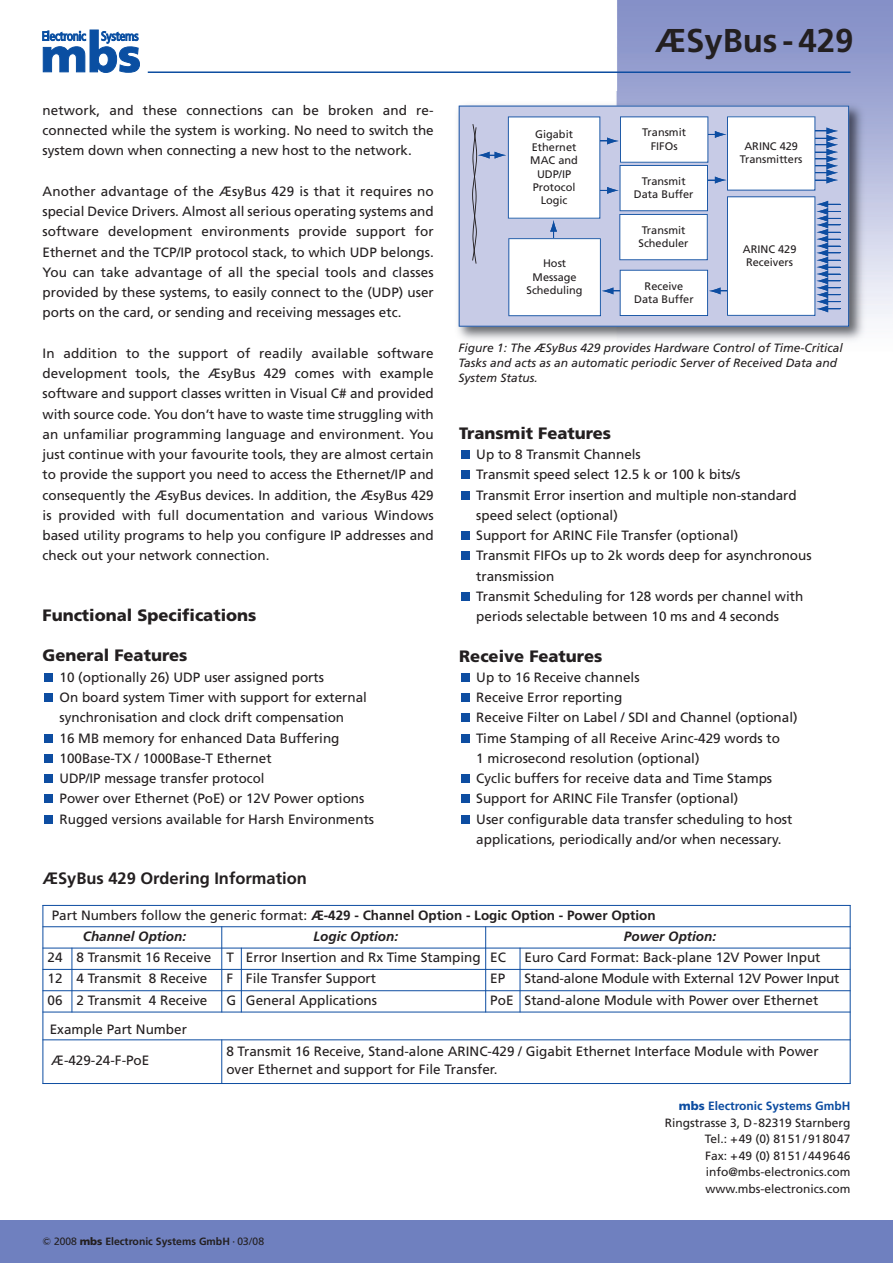
<style>
.page{position:relative;width:893px;height:1263px;background:#fff}
.page>*{position:absolute;margin:0;border:0;box-sizing:border-box;transform-origin:0 0}
.t1{font:700 33px "Frutiger LT";color:#231f20}
.t2{font:900 16.5px "Frutiger";color:#231f20}
.t3{font:700 16.5px "Frutiger";color:#231f20}
.t4{font:13.5px/20.2px "Frutiger";color:#231f20}
.t5{font:700 13.5px/21px "Frutiger";color:#231f20}
.t6{font:italic 700 13.5px "Frutiger";color:#231f20}
.t7{font:12px/16.5px "Frutiger";color:#231f20;text-align:right}
.t8{font:italic 12px/15px "Frutiger LT";color:#231f20}
.t9{font:10.95px/13.2px "Frutiger";color:#231f20;text-align:center}
.t10{font:700 10.5px "Frutiger";color:#231f20}
.s1{font-weight:400}
.s2{font-style:italic}
.s3{font-family:"Frutiger BQ";font-weight:400}
.s4{font-weight:900}
.s5{font-weight:900;color:#0d4da1}
.s6{font-weight:700;color:#0d4da1}
</style>
<div class="page">
<img style="left:469px;top:0;width:423px;height:459px">
<div style="left:44px;top:815px;width:9px;height:9px;background:#0d4da1"></div>
<div style="left:44px;top:795px;width:9px;height:8px;background:#0d4da1"></div>
<div style="left:44px;top:774px;width:9px;height:9px;background:#0d4da1"></div>
<div style="left:44px;top:754px;width:9px;height:9px;background:#0d4da1"></div>
<div style="left:44px;top:734px;width:9px;height:8px;background:#0d4da1"></div>
<div style="left:44px;top:693px;width:9px;height:9px;background:#0d4da1"></div>
<div style="left:44px;top:673px;width:9px;height:9px;background:#0d4da1"></div>
<div style="left:461px;top:450px;width:8px;height:9px;background:#0d4da1"></div>
<div style="left:461px;top:592px;width:8px;height:9px;background:#0d4da1"></div>
<div style="left:461px;top:552px;width:8px;height:8px;background:#0d4da1"></div>
<div style="left:461px;top:531px;width:8px;height:9px;background:#0d4da1"></div>
<div style="left:461px;top:491px;width:8px;height:9px;background:#0d4da1"></div>
<div style="left:461px;top:774px;width:8px;height:9px;background:#0d4da1"></div>
<div style="left:461px;top:734px;width:8px;height:8px;background:#0d4da1"></div>
<div style="left:461px;top:714px;width:8px;height:8px;background:#0d4da1"></div>
<div style="left:461px;top:693px;width:8px;height:9px;background:#0d4da1"></div>
<div style="left:461px;top:673px;width:8px;height:9px;background:#0d4da1"></div>
<div style="left:461px;top:471px;width:8px;height:8px;background:#0d4da1"></div>
<div style="left:461px;top:815px;width:8px;height:9px;background:#0d4da1"></div>
<div style="left:461px;top:795px;width:8px;height:8px;background:#0d4da1"></div>
<div style="left:0;top:1220px;width:892px;height:43px;background:#6f80bf"></div>
<hr style="left:148px;top:71px;width:702px;height:2px;background:#0d4da1">
<svg style="left:43px;top:30px;width:97px;height:43px"></svg>
<hr style="left:43px;top:905px;width:1px;height:179px;background:#0d4da1">
<hr style="left:72px;top:948px;width:1px;height:64px;background:#0d4da1">
<hr style="left:221px;top:926px;width:1px;height:86px;background:#0d4da1">
<hr style="left:221px;top:1039px;width:1px;height:45px;background:#0d4da1">
<hr style="left:241px;top:948px;width:1px;height:64px;background:#0d4da1">
<hr style="left:485px;top:926px;width:1px;height:86px;background:#0d4da1">
<hr style="left:520px;top:948px;width:1px;height:64px;background:#0d4da1">
<hr style="left:850px;top:905px;width:1px;height:179px;background:#0d4da1">
<hr style="left:43px;top:905px;width:807px;height:1px;background:#0d4da1">
<hr style="left:43px;top:926px;width:807px;height:1px;background:#0d4da1">
<hr style="left:43px;top:948px;width:807px;height:1px;background:#0d4da1">
<hr style="left:43px;top:969px;width:807px;height:1px;background:#0d4da1">
<hr style="left:43px;top:990px;width:807px;height:1px;background:#0d4da1">
<hr style="left:43px;top:1012px;width:807px;height:1px;background:#0d4da1">
<hr style="left:43px;top:1039px;width:807px;height:1px;background:#0d4da1">
<hr style="left:43px;top:1083px;width:807px;height:1px;background:#0d4da1">
<img style="left:458px;top:91px;width:433px;height:266px">
<svg style="left:459px;top:106px;width:390px;height:221px;background:#b9c1e0"></svg>
<svg style="left:472px;top:116px;width:368px;height:200px"></svg>
<p class="t4" style="left:43px;top:101px;width:393px;text-align:justify">network, and these connections can be broken and re&shy;connected while the system is working. No need to switch the system down when connecting a new host to the network.</p>
<p class="t4" style="left:43px;top:182px;width:393px;text-align:justify">Another advantage of the ÆsyBus 429 is that it requires no special Device Drivers. Almost all serious operating systems and software development environments provide support for Ethernet and the TCP/IP protocol stack, to which UDP belongs.<br>You can take advantage of all the special tools and classes provided by these systems, to easily connect to the (UDP) user ports on the card, or sending and receiving messages etc.</p>
<p class="t4" style="left:43px;top:344px;width:393px;text-align:justify">In addition to the support of readily available software development tools, the ÆsyBus 429 comes with example software and support classes written in Visual C# and provided with source code. You don’t have to waste time struggling with an unfamiliar programming language and environment. You just continue with your favourite tools, they are almost certain to provide the support you need to access the Ethernet/IP and consequently the ÆsyBus devices. In addition, the ÆsyBus 429 is provided with full documentation and various Windows based utility programs to help you configure IP addresses and check out your network connection.</p>
<p class="t2" style="left:43px;top:609px;width:215px">Functional Specifications</p>
<p class="t2" style="left:43px;top:649px;width:146px">General Features</p>
<p class="t4" style="left:60px;top:668px;width:316px">10 (optionally 26) UDP user assigned ports<br>On board system Timer with support for external synchronisation and clock drift compensation<br>16 MB memory for enhanced Data Buffering 100Base-TX / 1000Base-T Ethernet<br>UDP/IP message transfer protocol<br>Power over Ethernet (PoE) or 12V Power options Rugged versions available for Harsh Environments</p>
<p class="t3" style="left:43px;top:872px;width:266px">ÆSyBus 429 Ordering Information</p>
<p class="t9" style="left:530px;top:129px;width:49px">Gigabit<br>Ethernet<br>MAC and<br>UDP/IP<br>Protocol<br>Logic</p>
<p class="t9" style="left:526px;top:258px;width:58px">Host<br>Message<br>Scheduling</p>
<h1 class="t1" style="left:655px;top:27px;width:200px">ÆSyBus - 429</h1>
<p class="t9" style="left:642px;top:127px;width:45px">Transmit<br>FIFOs</p>
<p class="t9" style="left:634px;top:175px;width:61px">Transmit<br>Data Buffer</p>
<p class="t9" style="left:638px;top:224px;width:52px;text-align:left">Transmit<br>Scheduler</p>
<p class="t9" style="left:634px;top:280px;width:61px">Receive<br>Data Buffer</p>
<p class="t9" style="left:740px;top:141px;width:64px">ARINC 429<br>Transmitters</p>
<p class="t9" style="left:743px;top:243px;width:55px">ARINC 429<br>Receivers</p>
<p class="t8" style="left:458px;top:341px;width:386px">Figure 1: The ÆSyBus 429 provides Hardware Control of Time-Critical<br>Tasks and acts as an automatic periodic Server of Received Data and<br>System Status.</p>
<p class="t2" style="left:459px;top:426px;width:153px">Transmit Features</p>
<p class="t4" style="left:476px;top:445px;width:337px">Up to 8 Transmit Channels<br>Transmit speed select 12.5 k or 100 k bits/s<br>Transmit Error insertion and multiple non-standard speed select (optional)<br>Support for ARINC File Transfer (optional)<br>Transmit FIFOs up to 2k words deep for asynchronous transmission<br>Transmit Scheduling for 128 words per channel with periods selectable between 10 ms and 4 seconds</p>
<p class="t2" style="left:459px;top:649px;width:145px">Receive Features</p>
<p class="t4" style="left:476px;top:668px;width:323px">Up to 16 Receive channels<br>Receive Error reporting<br>Receive Filter on Label / SDI and Channel (optional)<br>Time Stamping of all Receive Arinc-429 words to<br>1 microsecond resolution (optional)<br>Cyclic buffers for receive data and Time Stamps Support for ARINC File Transfer (optional)<br>User configurable data transfer scheduling to host applications, periodically and/or when necessary.</p>
<p class="t5" style="left:83px;top:906px;width:574px;text-indent:-31px"><span class="s1">Part Numbers follow the generic format:</span> Æ-429 - Channel Option - Logic Option - Power Option<br><span class="s2">Channel Option:</span></p>
<p class="t6" style="left:313px;top:931px;width:86px">Logic Option:</p>
<p class="t6" style="left:624px;top:931px;width:94px">Power Option:</p>
<p class="t4" style="left:48px;top:948px;width:460px">24 8 Transmit 16 Receive T Error Insertion and Rx Time Stamping EC</p>
<p class="t4" style="left:525px;top:948px;width:297px">Euro Card Format: Back-plane 12V Power Input</p>
<p class="t4" style="left:48px;top:970px;width:161px">12 4 Transmit 8 Receive</p>
<p class="t4" style="left:226px;top:970px;width:151px">F File Transfer Support</p>
<p class="t4" style="left:490px;top:970px;width:16px">EP</p>
<p class="t4" style="left:525px;top:970px;width:316px">Stand-alone Module with External 12V Power Input</p>
<p class="t4" style="left:48px;top:991px;width:161px">06 2 Transmit 4 Receive</p>
<p class="t4" style="left:226px;top:991px;width:152px">G General Applications</p>
<p class="t4" style="left:490px;top:991px;width:329px">PoE Stand-alone Module with Power over Ethernet</p>
<p class="t4" style="left:50px;top:1020px;width:139px">Example Part Number</p>
<p class="t4" style="left:51px;top:1051px;width:100px">Æ-429-24-F-PoE</p>
<p class="t4" style="left:226px;top:1043px;width:594px;line-height:18px">8 Transmit 16 Receive, Stand-alone ARINC-429 / Gigabit Ethernet Interface Module with Power over Ethernet and support for File Transfer.</p>
<p class="t10" style="left:43px;top:1237px;width:223px"><span class="s3">© 2008</span> <span class="s4">mbs</span> Electronic Systems GmbH <span class="s3">· 03/08</span></p>
<p class="t7" style="left:665px;top:1099px;width:187px"><span class="s5">mbs</span> <span class="s6">Electronic Systems GmbH<br></span>Ringstrasse 3, D-82319 Starnberg<br>Tel.: +49 (0) 8151 / 918047<br>Fax: +49 (0) 8151 / 449646 info@mbs-electronics.com www.mbs-electronics.com</p>
</div>
